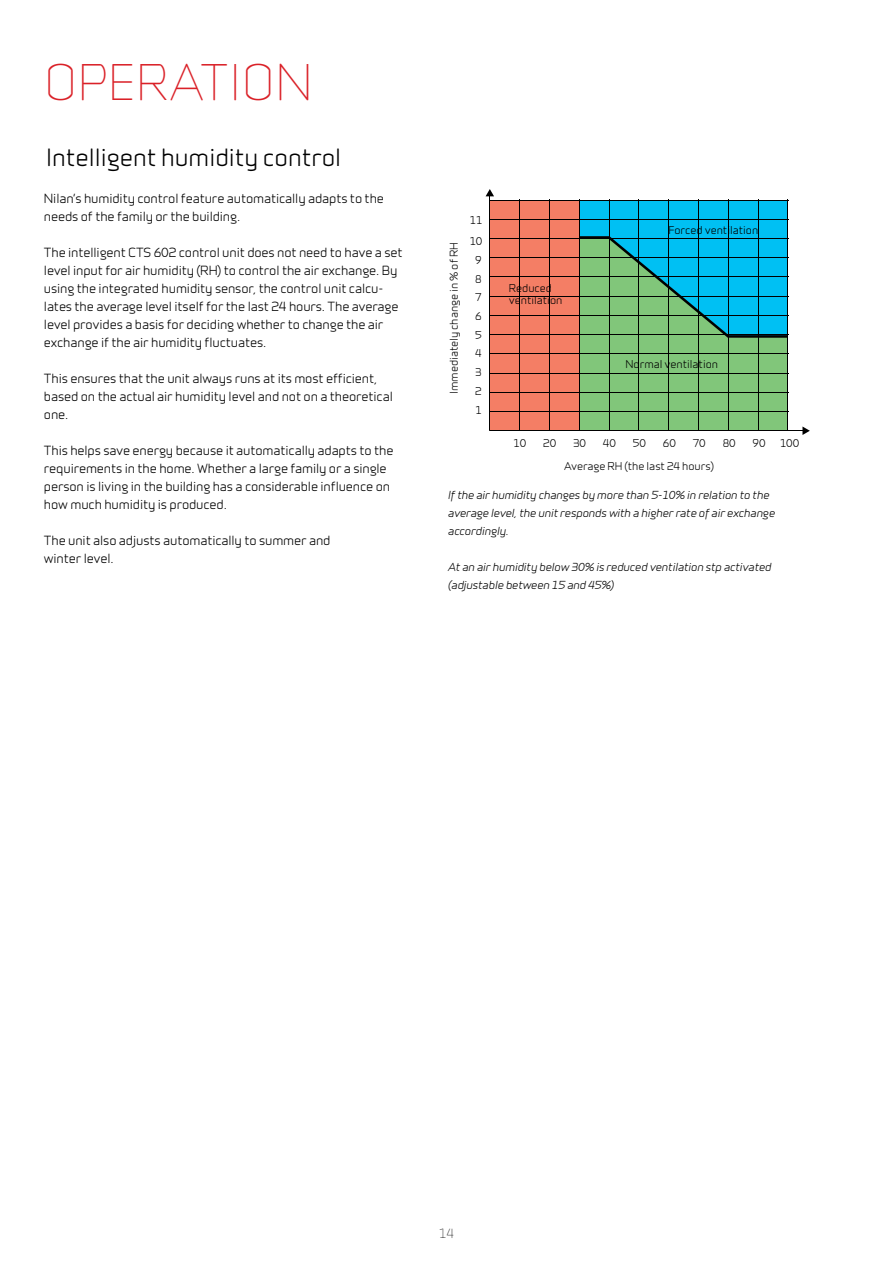
<style>
.page{position:relative;width:893px;height:1263px;background:#fff}
.page>*{position:absolute;margin:0;border:0;box-sizing:border-box;transform-origin:0 0}
.t1{font:300 46.5px "Infinity";color:#da2128}
.t2{font:500 22.5px "Infinity";color:#000}
.t3{font:500 12px/18px "Infinity";letter-spacing:-.01em;color:#000}
.t4{font:300 12px "Infinity";color:#000}
.t5{font:italic 500 10.5px/18px "Infinity";letter-spacing:-.01em;color:#000}
.t6{font:500 10.2px/18.8px "Infinity";color:#000;text-align:justify}
</style>
<div class="page">
<div style="left:490px;top:200px;width:89px;height:231px;background:#f47e65"></div>
<hr style="left:489px;top:195px;width:1px;height:236px;background:#000">
<svg style="left:486px;top:189px;width:8px;height:7px"></svg>
<hr style="left:490px;top:430px;width:314px;height:1px;background:#000">
<svg style="left:802px;top:426px;width:8px;height:9px"></svg>
<hr style="left:490px;top:411px;width:299px;height:1px;background:#000">
<hr style="left:490px;top:392px;width:299px;height:1px;background:#000">
<hr style="left:490px;top:373px;width:299px;height:1px;background:#000">
<hr style="left:490px;top:354px;width:299px;height:1px;background:#000">
<hr style="left:490px;top:334px;width:299px;height:1px;background:#000">
<hr style="left:490px;top:315px;width:299px;height:1px;background:#000">
<hr style="left:490px;top:296px;width:299px;height:1px;background:#000">
<hr style="left:490px;top:277px;width:299px;height:1px;background:#000">
<hr style="left:490px;top:238px;width:299px;height:1px;background:#000">
<hr style="left:490px;top:219px;width:299px;height:1px;background:#000">
<hr style="left:490px;top:200px;width:299px;height:1px;background:#000">
<hr style="left:490px;top:258px;width:299px;height:1px;background:#000">
<hr style="left:519px;top:199px;width:1px;height:232px;background:#000">
<hr style="left:668px;top:199px;width:1px;height:232px;background:#000">
<hr style="left:549px;top:199px;width:1px;height:232px;background:#000">
<hr style="left:579px;top:199px;width:1px;height:232px;background:#000">
<hr style="left:609px;top:199px;width:1px;height:232px;background:#000">
<hr style="left:639px;top:199px;width:1px;height:232px;background:#000">
<hr style="left:698px;top:199px;width:1px;height:232px;background:#000">
<hr style="left:728px;top:199px;width:1px;height:232px;background:#000">
<hr style="left:758px;top:199px;width:1px;height:232px;background:#000">
<hr style="left:788px;top:199px;width:1px;height:232px;background:#000">
<svg style="left:580px;top:201px;width:208px;height:229px"></svg>
<h1 class="t1" style="left:44px;top:48px;width:271px">OPERATION</h1>
<h2 class="t2" style="left:46px;top:141px;width:296px">Intelligent humidity control</h2>
<p class="t3" style="left:44px;top:188px;width:342px">Nilan’s humidity control feature automatically adapts to the needs of the family or the building.</p>
<p class="t3" style="left:44px;top:242px;width:360px">The intelligent CTS 602 control unit does not need to have a set level input for air humidity (RH) to control the air exchange. By using the integrated humidity sensor, the control unit calcu&shy;lates the average level itself for the last 24 hours. The average level provides a basis for deciding whether to change the air exchange if the air humidity fluctuates.</p>
<p class="t3" style="left:44px;top:368px;width:350px">This ensures that the unit always runs at its most efficient, based on the actual air humidity level and not on a theoretical one.</p>
<p class="t3" style="left:44px;top:440px;width:351px">This helps save energy because it automatically adapts to the requirements in the home. Whether a large family or a single person is living in the building has a considerable influence on how much humidity is produced.</p>
<p class="t3" style="left:44px;top:530px;width:288px">The unit also adjusts automatically to summer and winter level.</p>
<p class="t6" style="left:444px;top:394px;width:153px;rotate:-90deg">Immediately change in % of RH</p>
<p class="t6" style="left:469px;top:210px;width:15px">11</p>
<p class="t6" style="left:469px;top:231px;width:15px">10</p>
<p class="t6" style="left:475px;top:250px;width:8px">9</p>
<p class="t6" style="left:475px;top:269px;width:8px">8</p>
<p class="t6" style="left:475px;top:287px;width:8px">7</p>
<p class="t6" style="left:475px;top:306px;width:8px">6</p>
<p class="t6" style="left:475px;top:325px;width:8px">5</p>
<p class="t6" style="left:475px;top:344px;width:8px">4<br>3<br>2<br>1</p>
<p class="t6" style="left:509px;top:282px;width:55px;line-height:12.3px">Reduced ventilation</p>
<p class="t6" style="left:669px;top:220px;width:91px">Forced ventilation</p>
<p class="t6" style="left:625px;top:354px;width:94px">Normal ventilation</p>
<p class="t6" style="left:513px;top:433px;width:15px">10</p>
<p class="t6" style="left:543px;top:433px;width:15px">20</p>
<p class="t6" style="left:573px;top:433px;width:15px">30</p>
<p class="t6" style="left:603px;top:433px;width:15px">40</p>
<p class="t6" style="left:633px;top:433px;width:15px">50</p>
<p class="t6" style="left:663px;top:433px;width:15px">60</p>
<p class="t6" style="left:693px;top:433px;width:15px">70</p>
<p class="t6" style="left:723px;top:433px;width:15px">80</p>
<p class="t6" style="left:753px;top:433px;width:15px">90</p>
<p class="t6" style="left:780px;top:433px;width:21px">100</p>
<p class="t6" style="left:564px;top:456px;width:151px">Average RH (the last 24 hours)</p>
<p class="t5" style="left:448px;top:486px;width:328px">If the air humidity changes by more than 5-10% in relation to the average level, the unit responds with a higher rate of air exchange accordingly.</p>
<p class="t5" style="left:448px;top:558px;width:325px">At an air humidity below 30% is reduced ventilation stp activated (adjustable between 15 and 45%)</p>
<p class="t4" style="left:439px;top:1224px;width:17px">14</p>
</div>
